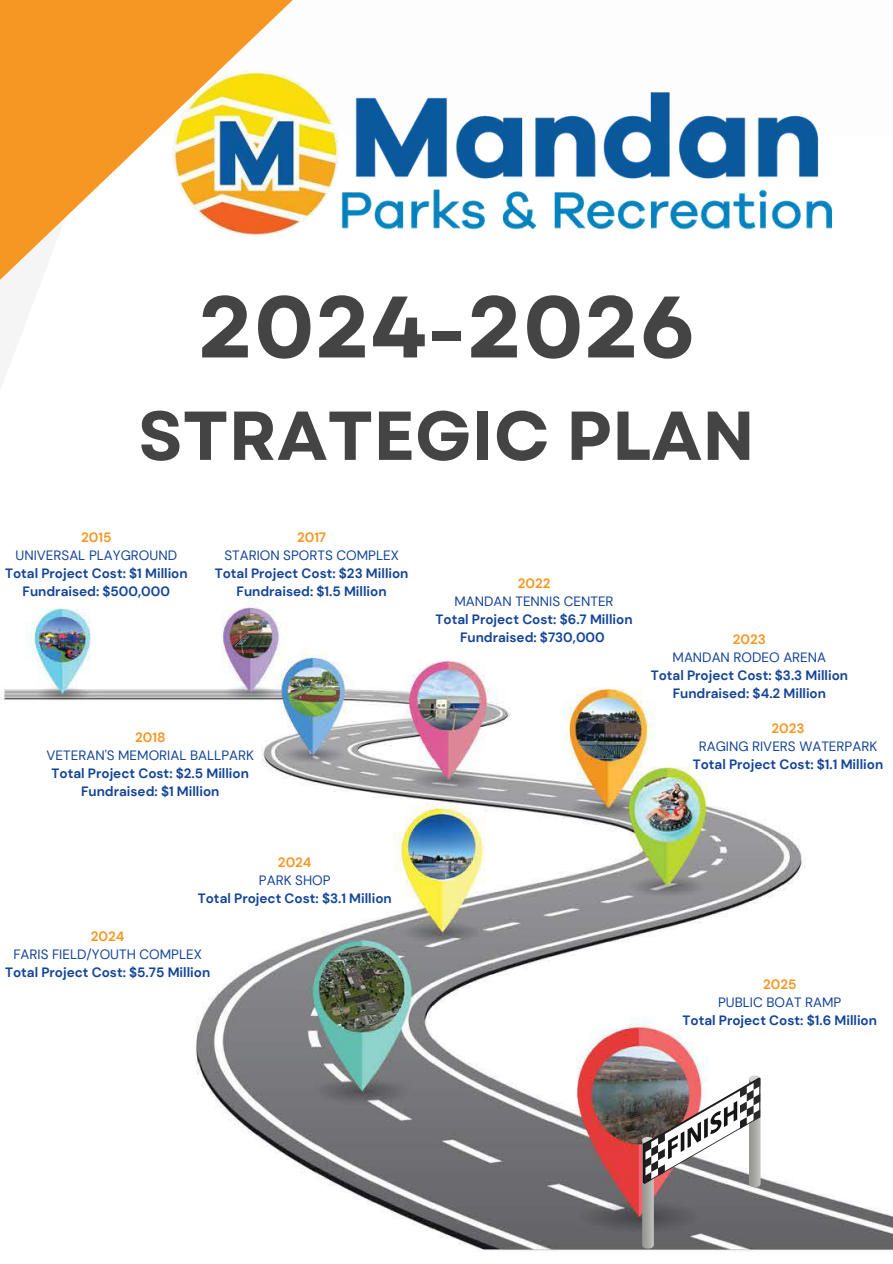
<style>
.page{position:relative;width:893px;height:1264px;background:#fff}
.page>*{position:absolute;margin:0;border:0;box-sizing:border-box;transform-origin:0 0}
.t1{font:700 87px "Garet";color:#444}
.t2{font:700 69px "Garet";color:#444}
.t3{font:700 13.5px/18px "DM Sans";color:#144498;text-align:center}
.t4{font:13.5px "DM Sans";color:#144498}
.t5{font:700 13.5px "DM Sans";color:#f69724}
</style>
<div class="page">
<img style="left:3px;top:607px;width:889px;height:644px">
<img style="left:533px;top:92px;width:299px;height:138px">
<svg style="left:641px;top:1075px;width:119px;height:173px"></svg>
<svg style="left:0;top:0;width:533px;height:280px"></svg>
<h1 class="t1" style="left:198px;top:273px;width:499px">2024-2026</h1>
<h2 class="t2" style="left:138px;top:393px;width:618px">STRATEGIC PLAN</h2>
<p class="t5" style="left:81px;top:529px;width:32px">2015</p>
<p class="t4" style="left:16px;top:547px;width:163px">UNIVERSAL PLAYGROUND</p>
<p class="t3" style="left:5px;top:564px;width:184px">Total Project Cost: $1 Million<br>Fundraised: $500,000</p>
<p class="t5" style="left:297px;top:529px;width:31px">2017</p>
<p class="t4" style="left:224px;top:547px;width:176px">STARION SPORTS COMPLEX</p>
<p class="t3" style="left:215px;top:564px;width:195px">Total Project Cost: $23 Million<br>Fundraised: $1.5 Million</p>
<p class="t5" style="left:135px;top:728px;width:32px">2018</p>
<p class="t4" style="left:47px;top:746px;width:209px">VETERAN'S MEMORIAL BALLPARK</p>
<p class="t3" style="left:52px;top:764px;width:199px">Total Project Cost: $2.5 Million<br>Fundraised: $1 Million</p>
<p class="t5" style="left:278px;top:854px;width:35px">2024</p>
<p class="t4" style="left:259px;top:872px;width:73px">PARK SHOP</p>
<p class="t3" style="left:198px;top:889px;width:195px">Total Project Cost: $3.1 Million</p>
<p class="t5" style="left:91px;top:927px;width:35px">2024</p>
<p class="t4" style="left:13px;top:946px;width:190px">FARIS FIELD/YOUTH COMPLEX</p>
<p class="t3" style="left:5px;top:963px;width:207px">Total Project Cost: $5.75 Million</p>
<p class="t5" style="left:517px;top:574px;width:34px">2022</p>
<p class="t4" style="left:454px;top:592px;width:161px">MANDAN TENNIS CENTER</p>
<p class="t3" style="left:435px;top:610px;width:198px">Total Project Cost: $6.7 Million<br>Fundraised: $730,000</p>
<p class="t5" style="left:732px;top:630px;width:35px">2023</p>
<p class="t4" style="left:672px;top:649px;width:155px">MANDAN RODEO ARENA</p>
<p class="t3" style="left:650px;top:666px;width:199px">Total Project Cost: $3.3 Million<br>Fundraised: $4.2 Million</p>
<p class="t5" style="left:771px;top:720px;width:35px">2023</p>
<p class="t4" style="left:698px;top:738px;width:180px">RAGING RIVERS WATERPARK</p>
<p class="t3" style="left:692px;top:755px;width:192px">Total Project Cost: $1.1 Million</p>
<p class="t5" style="left:763px;top:976px;width:35px">2025</p>
<p class="t4" style="left:718px;top:994px;width:125px">PUBLIC BOAT RAMP</p>
<p class="t3" style="left:682px;top:1011px;width:196px">Total Project Cost: $1.6 Million</p>
</div>
